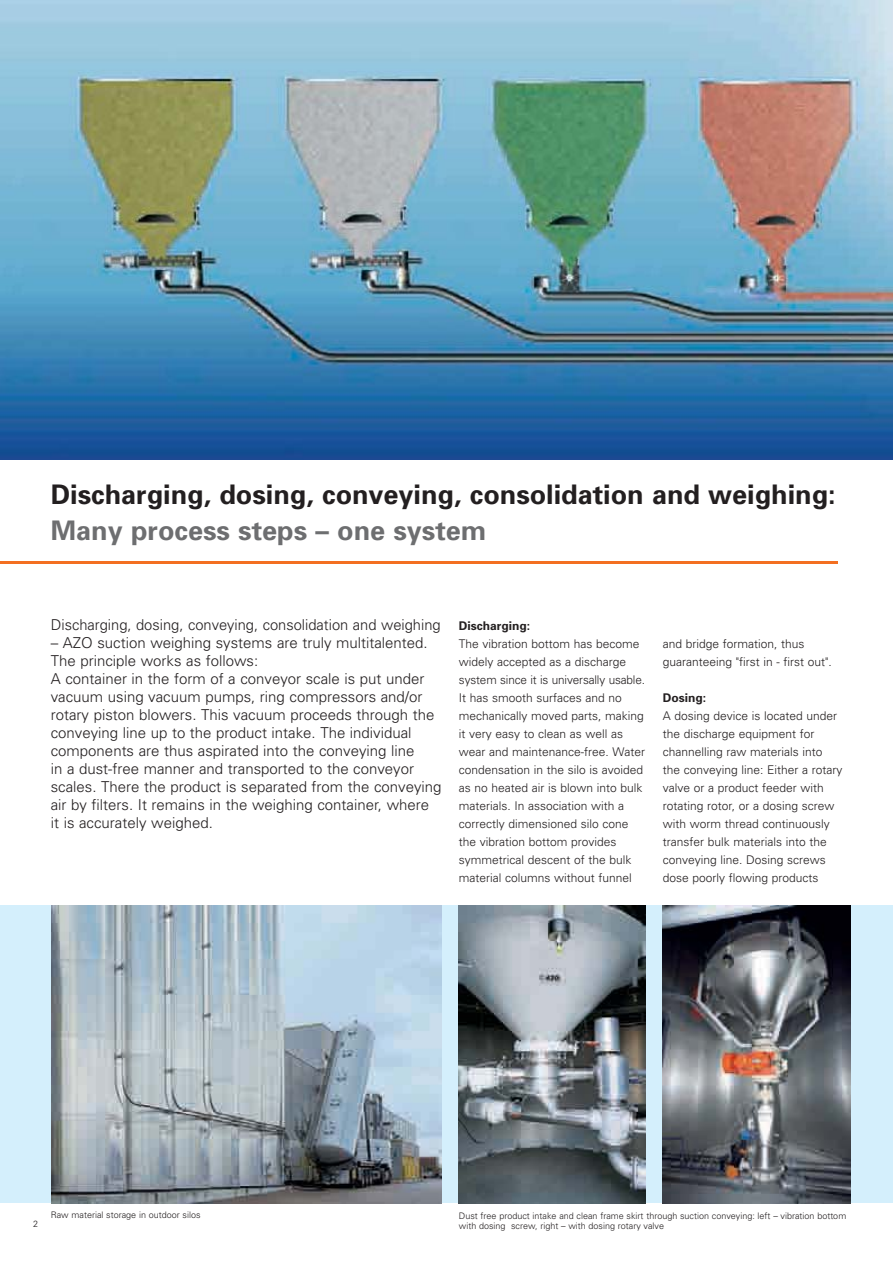
<style>
.page{position:relative;width:893px;height:1263px;background:#fff}
.page>*{position:absolute;margin:0;border:0;box-sizing:border-box;transform-origin:0 0}
.t1{font:700 27px "Univers";color:#231f20}
.t2{font:700 27px "Univers";color:#6d6e70}
.t3{font:300 15px/18px "Univers";color:#231f20}
.t4{font:300 12px/18px "Univers";color:#231f20}
.t5{font:700 12px "Univers";color:#231f20}
.t6{font:300 9px/10.5px "Univers";color:#231f20}
</style>
<div class="page">
<div style="left:0;top:906px;width:893px;height:297px;background:#d4effc"></div>
<img style="left:0;top:0;width:893px;height:459px">
<hr style="left:0;top:561px;width:837px;height:2px;background:#f36f21">
<img style="left:52px;top:906px;width:390px;height:297px">
<img style="left:459px;top:906px;width:187px;height:297px">
<img style="left:663px;top:906px;width:187px;height:297px">
<h1 class="t1" style="left:51px;top:485px;width:786px">Discharging, dosing, conveying, consolidation and weighing:</h1>
<h1 class="t2" style="left:51px;top:521px;width:437px">Many process steps – one system</h1>
<p class="t3" style="left:51px;top:617px;width:391px">Discharging, dosing, conveying, consolidation and weighing</p>
<p class="t3" style="left:51px;top:635px;width:392px">– AZO suction weighing systems are truly multitalented.<br>The principle works as follows:<br>A container in the form of a conveyor scale is put under vacuum using vacuum pumps, ring compressors and/or rotary piston blowers. This vacuum proceeds through the conveying line up to the product intake. The individual components are thus aspirated into the conveying line<br>in a dust-free manner and transported to the conveyor scales. There the product is separated from the conveying air by filters. It remains in the weighing container, where<br>it is accurately weighed.</p>
<p class="t5" style="left:459px;top:621px;width:73px">Discharging:</p>
<p class="t4" style="left:459px;top:636px;width:188px">The vibration bottom has become widely accepted as a discharge system since it is universally usable.<br>It has smooth surfaces and no mechanically moved parts, making it very easy to clean as well as wear and maintenance-free. Water condensation in the silo is avoided as no heated air is blown into bulk materials. In association with a correctly dimensioned silo cone the vibration bottom provides symmetrical descent of the bulk material columns without funnel</p>
<p class="t4" style="left:663px;top:636px;width:170px">and bridge formation, thus guaranteeing "first in - first out".</p>
<p class="t5" style="left:663px;top:693px;width:45px">Dosing:</p>
<p class="t4" style="left:663px;top:708px;width:181px">A dosing device is located under the discharge equipment for channelling raw materials into the conveying line: Either a rotary valve or a product feeder with rotating rotor, or a dosing screw with worm thread continuously transfer bulk materials into the conveying line. Dosing screws dose poorly flowing products</p>
<p class="t6" style="left:33px;top:1219px;width:7px">2</p>
<p class="t6" style="left:51px;top:1210px;width:151px">Raw material storage in outdoor silos</p>
<p class="t6" style="left:459px;top:1211px;width:389px">Dust free product intake and clean frame skirt through suction conveying: left – vibration bottom with dosing screw, right – with dosing rotary valve</p>
</div>
